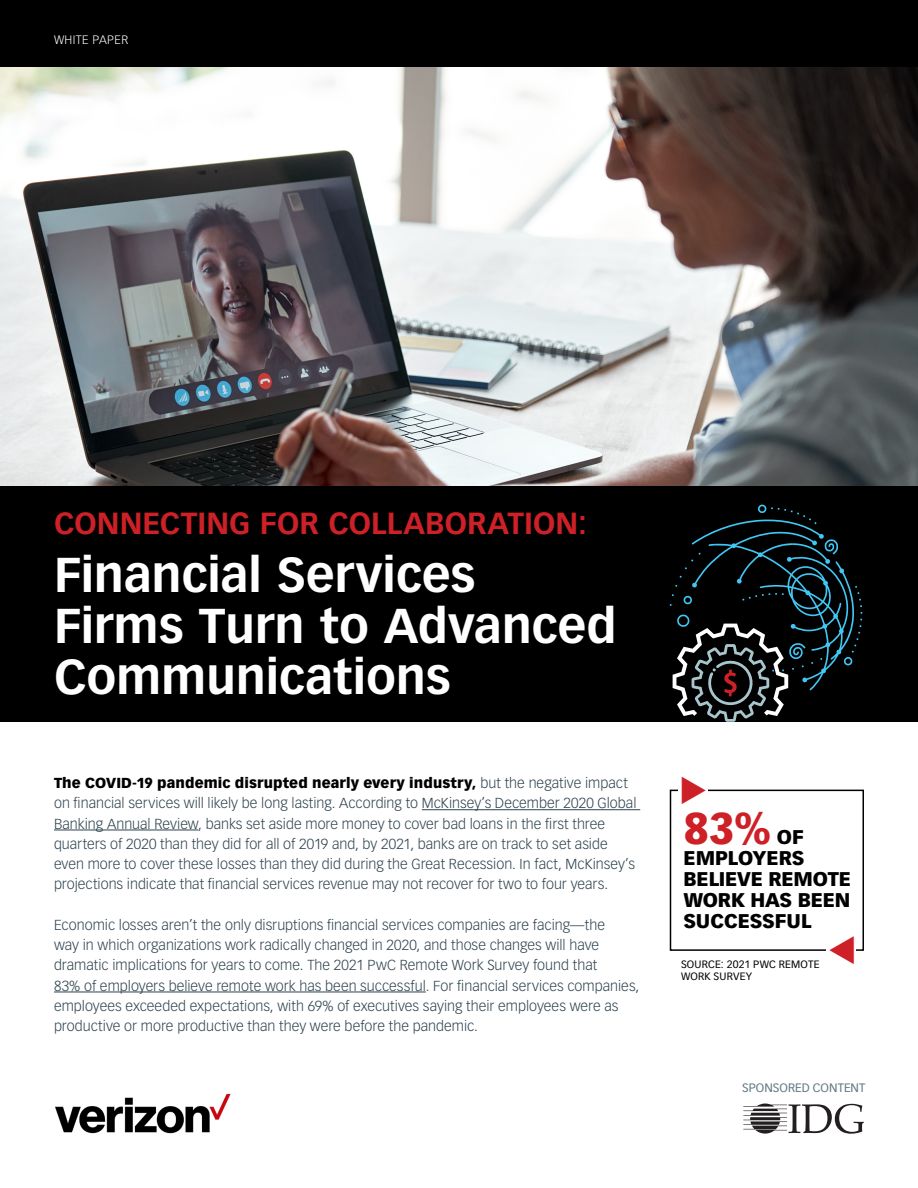
<style>
.page{position:relative;width:918px;height:1188px;background:#fff}
.page>*{position:absolute;margin:0;border:0;box-sizing:border-box;transform-origin:0 0}
.t1{font:700 48px/51px "Vectora LH";color:#fff}
.t2{font:900 43.5px "Vectora LH";color:#cd2027}
.t3{font:700 30px "Vectora LH";color:#cd2027}
.t4{font:900 19.5px/21px "Vectora LH";letter-spacing:-.01em;color:#000}
.t5{font:300 14.25px/20.2px "Vectora LH";color:#2d424d}
.t6{font:12px "Vectora LH";letter-spacing:.005em;color:#637883}
.t7{font:300 12px "Vectora LH";letter-spacing:.03em;color:#fff}
.t8{font:10.5px/12px "Vectora LH";letter-spacing:.015em;color:#000}
.s1{font-weight:900;color:#000}
</style>
<div class="page">
<div style="left:0;top:0;width:918px;height:68px;background:#000"></div>
<img style="left:0;top:68px;width:918px;height:418px">
<hr style="left:422px;top:809px;width:218px;height:1px;background:#2d424d">
<hr style="left:54px;top:830px;width:144px;height:1px;background:#2d424d">
<hr style="left:54px;top:992px;width:372px;height:1px;background:#2d424d">
<svg style="left:743px;top:1104px;width:121px;height:30px"></svg>
<div style="left:0;top:486px;width:918px;height:236px;background:#000"></div>
<img style="left:55px;top:1094px;width:176px;height:40px">
<div style="left:670px;top:790px;width:194px;height:161px;border:2px solid #000"></div>
<div style="left:678px;top:784px;width:30px;height:14px;background:#fff"></div>
<div style="left:826px;top:944px;width:30px;height:14px;background:#fff"></div>
<svg style="left:670px;top:504px;width:192px;height:218px"></svg>
<p class="t7" style="left:54px;top:32px;width:76px">WHITE PAPER</p>
<p class="t3" style="left:54px;top:505px;width:534px">CONNECTING FOR COLLABORATION:</p>
<p class="t1" style="left:54px;top:549px;width:564px">Financial Services<br>Firms Turn to Advanced<br>Communications</p>
<p class="t5" style="left:54px;top:773px;width:584px"><span class="s1">The COVID-19 pandemic disrupted nearly every industry,</span> but the negative impact on financial services will likely be long lasting. According to McKinsey’s December 2020 Global Banking Annual Review, banks set aside more money to cover bad loans in the first three quarters of 2020 than they did for all of 2019 and, by 2021, banks are on track to set aside even more to cover these losses than they did during the Great Recession. In fact, McKinsey’s projections indicate that financial services revenue may not recover for two to four years.</p>
<p class="t5" style="left:54px;top:915px;width:587px">Economic losses aren’t the only disruptions financial services companies are facing—the<br>way in which organizations work radically changed in 2020, and those changes will have dramatic implications for years to come. The 2021 PwC Remote Work Survey found that<br>83% of employers believe remote work has been successful. For financial services companies, employees exceeded expectations, with 69% of executives saying their employees were as productive or more productive than they were before the pandemic.</p>
<p class="t2" style="left:684px;top:801px;width:89px">83%</p>
<p class="t4" style="left:684px;top:826px;width:169px;text-indent:93px">OF<br>EMPLOYERS<br>BELIEVE REMOTE<br>WORK HAS BEEN<br>SUCCESSFUL</p>
<p class="t8" style="left:681px;top:958px;width:140px">SOURCE: 2021 PWC REMOTE<br>WORK SURVEY</p>
<p class="t6" style="left:742px;top:1081px;width:125px">SPONSORED CONTENT</p>
</div>
